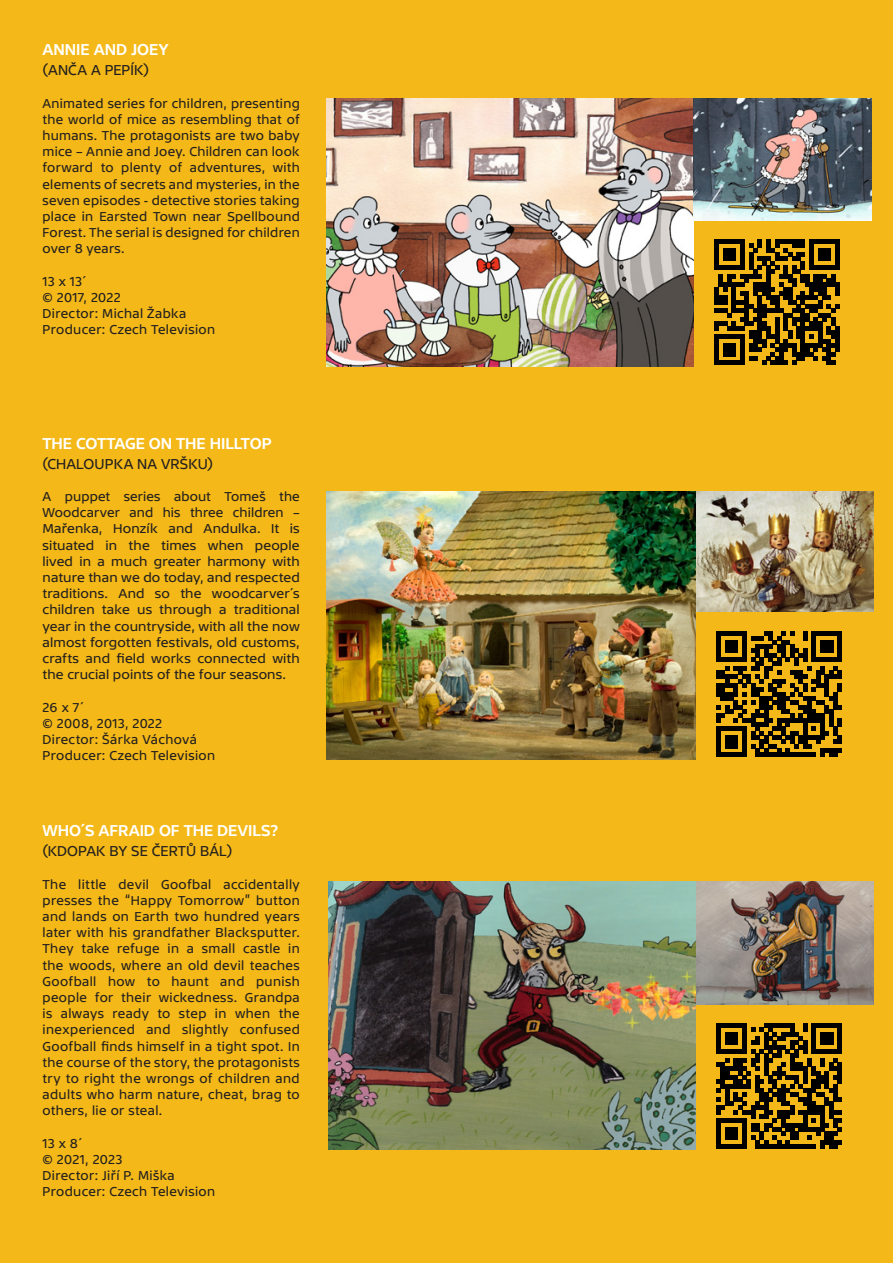
<style>
.page{position:relative;width:893px;height:1263px;background:#f4b918}
.page>*{position:absolute;margin:0;border:0;box-sizing:border-box;transform-origin:0 0}
.Titul{font:16.5px "TV Sans Print Med";letter-spacing:-.005em;color:#fff;scale:.96 1}
.Titul-2{font:15px "TV Sans Print";letter-spacing:.005em;color:#231f20;scale:.96 1}
.Popis{font:13.5px/16.2px "TV Sans Print";letter-spacing:.02em;color:#231f20;text-align:justify;scale:.96 1}
.Popis-2{font:13.5px/16.2px "TV Sans Print";letter-spacing:.02em;color:#231f20;text-align:justify}
</style>
<div class="page">
<img style="left:326px;top:99px;width:367px;height:268px">
<img style="left:693px;top:99px;width:179px;height:121px">
<img style="left:695px;top:492px;width:179px;height:119px">
<img style="left:695px;top:882px;width:179px;height:122px">
<img style="left:326px;top:492px;width:369px;height:267px">
<img style="left:328px;top:882px;width:367px;height:268px">
<svg style="left:714px;top:239px;width:126px;height:126px"></svg>
<svg style="left:716px;top:631px;width:126px;height:126px"></svg>
<svg style="left:716px;top:1023px;width:126px;height:126px"></svg>
<p class="Titul" style="left:43px;top:40px;width:133px">ANNIE AND JOEY</p>
<p class="Titul-2" style="left:43px;top:62px;width:113px">(ANČA A PEPÍK)</p>
<p class="Popis" style="left:43px;top:95px;width:269px">Animated series for children, presenting the world of mice as resembling that of humans. The protagonists are two baby mice – Annie and Joey. Children can look forward to plenty of adventures, with elements of secrets and mysteries, in the seven episodes - detective stories taking place in Earsted Town near Spellbound Forest. The serial is designed for children over 8 years.</p>
<p class="Popis" style="left:43px;top:273px;width:47px">13 x 13´</p>
<p class="Popis" style="left:43px;top:289px;width:83px">© 2017, 2022</p>
<p class="Popis" style="left:43px;top:305px;width:151px">Director: Michal Žabka</p>
<p class="Popis" style="left:43px;top:322px;width:181px">Producer: Czech Television</p>
<p class="Titul" style="left:43px;top:434px;width:240px">THE COTTAGE ON THE HILLTOP</p>
<p class="Titul-2" style="left:43px;top:455px;width:179px">(CHALOUPKA NA VRŠKU)</p>
<p class="Popis-2" style="left:43px;top:488px;width:259px">A puppet series about Tomeš the Woodcarver and his three children – Mařenka, Honzík and Andulka. It is situated in the times when people lived in a much greater harmony with nature than we do today, and respected traditions. And so the woodcarver´s children take us through a traditional year in the countryside, with all the now almost forgotten festivals, old customs, crafts and field works connected with the crucial points of the four seasons.</p>
<p class="Popis" style="left:43px;top:699px;width:45px">26 x 7´</p>
<p class="Popis" style="left:43px;top:715px;width:126px">© 2008, 2013, 2022</p>
<p class="Popis" style="left:43px;top:731px;width:162px">Director: Šárka Váchová</p>
<p class="Popis" style="left:43px;top:747px;width:181px">Producer: Czech Television</p>
<p class="Titul" style="left:43px;top:821px;width:247px">WHO´S AFRAID OF THE DEVILS?</p>
<p class="Titul-2" style="left:43px;top:843px;width:199px">(KDOPAK BY SE ČERTŮ BÁL)</p>
<p class="Popis" style="left:43px;top:876px;width:270px">The little devil Goofbal accidentally presses the “Happy Tomorrow” button and lands on Earth two hundred years later with his grandfather Blacksputter.<br>They take refuge in a small castle in the woods, where an old devil teaches Goofball how to haunt and punish people for their wickedness. Grandpa is always ready to step in when the inexperienced and slightly confused Goofball finds himself in a tight spot. In the course of the story, the protagonists try to right the wrongs of children and adults who harm nature, cheat, brag to others, lie or steal.</p>
<p class="Popis" style="left:43px;top:1135px;width:43px">13 x 8´</p>
<p class="Popis" style="left:43px;top:1151px;width:85px">© 2021, 2023</p>
<p class="Popis" style="left:43px;top:1167px;width:139px">Director: Jiří P. Miška</p>
<p class="Popis" style="left:43px;top:1183px;width:181px">Producer: Czech Television</p>
</div>
